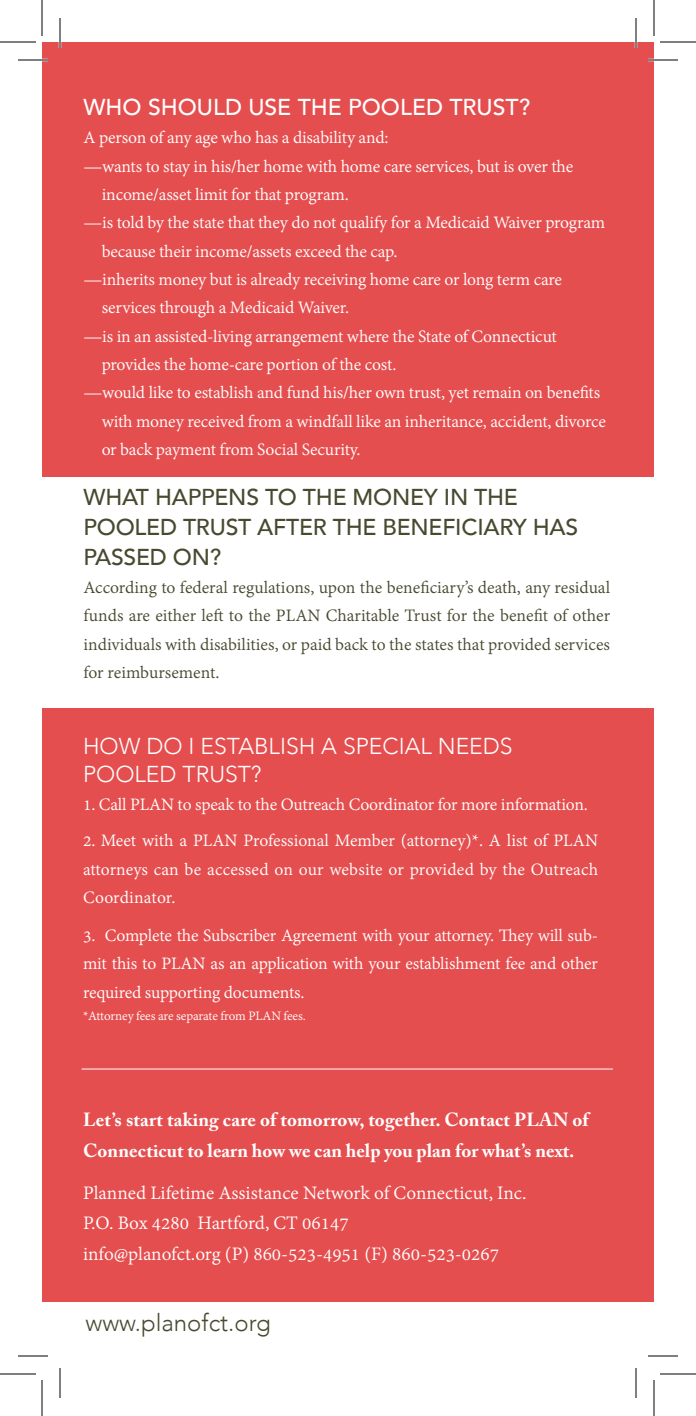
<style>
.page{position:relative;width:696px;height:1416px;background:#fff}
.page>*{position:absolute;margin:0;border:0;box-sizing:border-box;transform-origin:0 0}
.t1{font:300 24px "Avenir";color:#494930}
.t2{font:500 23px/30px "Avenir";letter-spacing:-.01em;color:#494930}
.t3{font:300 23px/27.6px "Avenir";color:#fff}
.t4{font:500 23px "Avenir";color:#fff}
.t5{font:20.6px/31px "Adobe Devanagari";color:#fff}
.t6{font:18.8px/28.4px "Adobe Devanagari";letter-spacing:-.01em;color:#fff;text-align:justify}
.t7{font:18.8px/28.4px "Adobe Devanagari";color:#494930;text-align:justify}
.t8{font:700 18.8px/31px "Adobe Caslon Pro";letter-spacing:.01em;color:#fff}
.t9{font:14px "Adobe Devanagari";letter-spacing:-.01em;color:#fff}
</style>
<div class="page">
<div style="left:42px;top:708px;width:612px;height:594px;background:#e54e4f"></div>
<div style="left:42px;top:42px;width:612px;height:435px;background:#e54e4f"></div>
<hr style="left:82px;top:1069px;width:531px;height:1px;background:#fff">
<hr style="left:18px;top:59px;width:30px;height:2px;background:#fff">
<hr style="left:648px;top:59px;width:30px;height:2px;background:#fff">
<hr style="left:59px;top:18px;width:2px;height:30px;background:#fff">
<hr style="left:635px;top:18px;width:2px;height:30px;background:#fff">
<hr style="left:18px;top:60px;width:30px;height:1px;background:#000">
<hr style="left:648px;top:60px;width:30px;height:1px;background:#000">
<hr style="left:18px;top:1356px;width:30px;height:1px;background:#000">
<hr style="left:648px;top:1356px;width:30px;height:1px;background:#000">
<hr style="left:60px;top:18px;width:1px;height:30px;background:#000">
<hr style="left:60px;top:1368px;width:1px;height:30px;background:#000">
<hr style="left:636px;top:18px;width:1px;height:30px;background:#000">
<hr style="left:636px;top:1368px;width:1px;height:30px;background:#000">
<hr style="left:0;top:42px;width:36px;height:1px;background:#000">
<hr style="left:660px;top:42px;width:36px;height:1px;background:#000">
<hr style="left:0;top:1374px;width:36px;height:1px;background:#000">
<hr style="left:660px;top:1374px;width:36px;height:1px;background:#000">
<hr style="left:42px;top:0;width:1px;height:36px;background:#000">
<hr style="left:42px;top:1380px;width:1px;height:36px;background:#000">
<hr style="left:654px;top:0;width:1px;height:36px;background:#000">
<hr style="left:654px;top:1380px;width:1px;height:36px;background:#000">
<p class="t4" style="left:84px;top:87px;width:448px">WHO SHOULD USE THE POOLED TRUST?</p>
<p class="t6" style="left:84px;top:125px;width:307px">A person of any age who has a disability and:</p>
<p class="t6" style="left:84px;top:153px;width:491px">—wants to stay in his/her home with home care services, but is over the</p>
<p class="t6" style="left:102px;top:182px;width:248px">income/asset limit for that program.</p>
<p class="t6" style="left:84px;top:210px;width:523px">—is told by the state that they do not qualify for a Medicaid Waiver program</p>
<p class="t6" style="left:102px;top:238px;width:297px">because their income/assets exceed the cap.</p>
<p class="t6" style="left:84px;top:267px;width:480px">—inherits money but is already receiving home care or long term care</p>
<p class="t6" style="left:102px;top:295px;width:249px">services through a Medicaid Waiver.</p>
<p class="t6" style="left:84px;top:324px;width:475px">—is in an assisted-living arrangement where the State of Connecticut</p>
<p class="t6" style="left:102px;top:352px;width:296px">provides the home-care portion of the cost.</p>
<p class="t6" style="left:84px;top:380px;width:518px">—would like to establish and fund his/her own trust, yet remain on benefits</p>
<p class="t6" style="left:102px;top:409px;width:506px">with money received from a windfall like an inheritance, accident, divorce</p>
<p class="t6" style="left:102px;top:437px;width:260px">or back payment from Social Security.</p>
<p class="t2" style="left:84px;top:480px;width:496px">WHAT HAPPENS TO THE MONEY IN THE<br>POOLED TRUST AFTER THE BENEFICIARY HAS<br>PASSED ON?</p>
<p class="t7" style="left:84px;top:575px;width:528px">According to federal regulations, upon the beneficiary’s death, any residual funds are either left to the PLAN Charitable Trust for the benefit of other individuals with disabilities, or paid back to the states that provided services for reimbursement.</p>
<p class="t3" style="left:83px;top:733px;width:431px">HOW DO I ESTABLISH A SPECIAL NEEDS<br>POOLED TRUST?</p>
<p class="t6" style="left:83px;top:792px;width:506px">1. Call PLAN to speak to the Outreach Coordinator for more information.</p>
<p class="t6" style="left:83px;top:828px;width:517px">2. Meet with a PLAN Professional Member (attorney)*. A list of PLAN attorneys can be accessed on our website or provided by the Outreach Coordinator.</p>
<p class="t6" style="left:83px;top:923px;width:517px">3. Complete the Subscriber Agreement with your attorney. They will sub&shy;mit this to PLAN as an application with your establishment fee and other required supporting documents.</p>
<p class="t9" style="left:83px;top:1008px;width:224px">*Attorney fees are separate from PLAN fees.</p>
<p class="t8" style="left:83px;top:1104px;width:507px">Let’s start taking care of tomorrow, together. Contact PLAN of<br>Connecticut to learn how we can help you plan for what’s next.</p>
<p class="t5" style="left:83px;top:1179px;width:445px">Planned Lifetime Assistance Network of Connecticut, Inc.<br>P.O. Box 4280 Hartford, CT 06147<br>info@planofct.org (P) 860-523-4951 (F) 860-523-0267</p>
<p class="t1" style="left:85px;top:1309px;width:187px">www.planofct.org</p>
</div>
